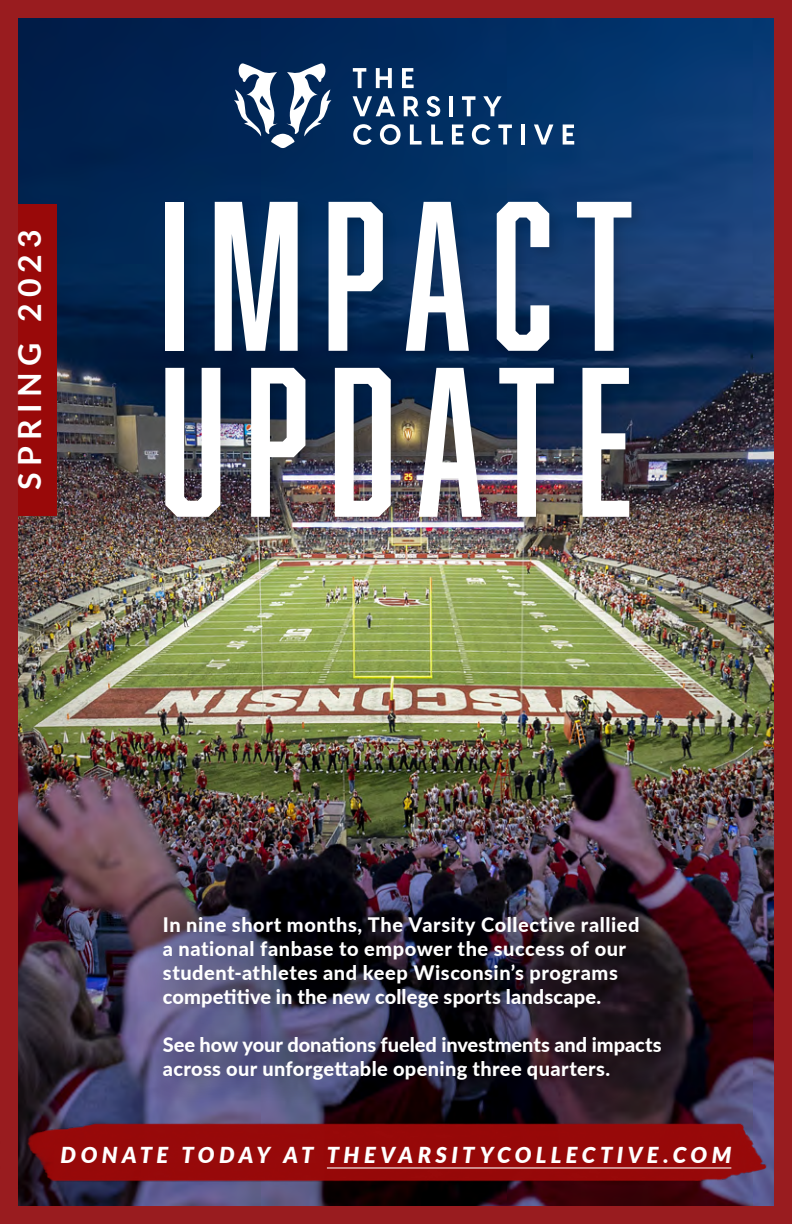
<style>
.page{position:relative;width:792px;height:1224px;background:#991c1f}
.page>*{position:absolute;margin:0;border:0;box-sizing:border-box;transform-origin:0 0}
.t1{font:196px "Abolition";letter-spacing:.095em;color:#fff}
.t2{font:700 32px "Lato";letter-spacing:.195em;color:#fff}
.t3{font:italic 900 22px "Lato";letter-spacing:.19em;color:#fff}
.t4{font:800 20px/24px "Lato";letter-spacing:.02em;color:#fff}
</style>
<div class="page">
<img style="left:18px;top:18px;width:756px;height:1188px">
<div style="left:18px;top:204px;width:38px;height:312px;background:#990909"></div>
<img style="left:18px;top:1123px;width:756px;height:66px">
<div style="left:160px;top:197px;width:488px;height:336px;background:#000;opacity:.13"></div>
<div style="left:136px;top:889px;width:553px;height:218px;background:#000;opacity:.75"></div>
<svg style="left:234px;top:63px;width:97px;height:85px;background:#546e8e"></svg>
<svg style="left:353px;top:68px;width:13px;height:20px"></svg>
<svg style="left:376px;top:68px;width:16px;height:20px"></svg>
<svg style="left:402px;top:68px;width:12px;height:20px"></svg>
<svg style="left:353px;top:96px;width:42px;height:20px"></svg>
<svg style="left:404px;top:96px;width:15px;height:20px"></svg>
<svg style="left:426px;top:96px;width:14px;height:21px"></svg>
<hr style="left:449px;top:96px;width:4px;height:20px;background:#fff">
<svg style="left:462px;top:96px;width:13px;height:20px"></svg>
<svg style="left:483px;top:96px;width:19px;height:20px"></svg>
<svg style="left:353px;top:124px;width:19px;height:21px"></svg>
<svg style="left:380px;top:124px;width:21px;height:21px"></svg>
<svg style="left:410px;top:125px;width:12px;height:20px"></svg>
<svg style="left:431px;top:125px;width:12px;height:20px"></svg>
<svg style="left:452px;top:125px;width:12px;height:20px"></svg>
<svg style="left:472px;top:124px;width:18px;height:21px"></svg>
<svg style="left:498px;top:125px;width:14px;height:20px"></svg>
<hr style="left:521px;top:125px;width:4px;height:20px;background:#fff">
<svg style="left:534px;top:125px;width:19px;height:20px"></svg>
<svg style="left:563px;top:125px;width:11px;height:20px"></svg>
<hr style="left:327px;top:1167px;width:404px;height:2px;background:#fff">
<p class="t2" style="left:6px;top:490px;width:262px;rotate:-90deg">SPRING 2023</p>
<p class="t1" style="left:159px;top:163px;width:476px">IMPACT</p>
<p class="t1" style="left:159px;top:329px;width:475px">UPDATE</p>
<p class="t4" style="left:163px;top:912px;width:478px">In nine short months, The Varsity Collective rallied a national fanbase to empower the success of our student-athletes and keep Wisconsin’s programs competitive in the new college sports landscape.</p>
<p class="t4" style="left:163px;top:1032px;width:500px">See how your donations fueled investments and impacts across our unforgettable opening three quarters.</p>
<p class="t3" style="left:61px;top:1138px;width:672px">DONATE TODAY AT THEVARSITYCOLLECTIVE.COM</p>
</div>
